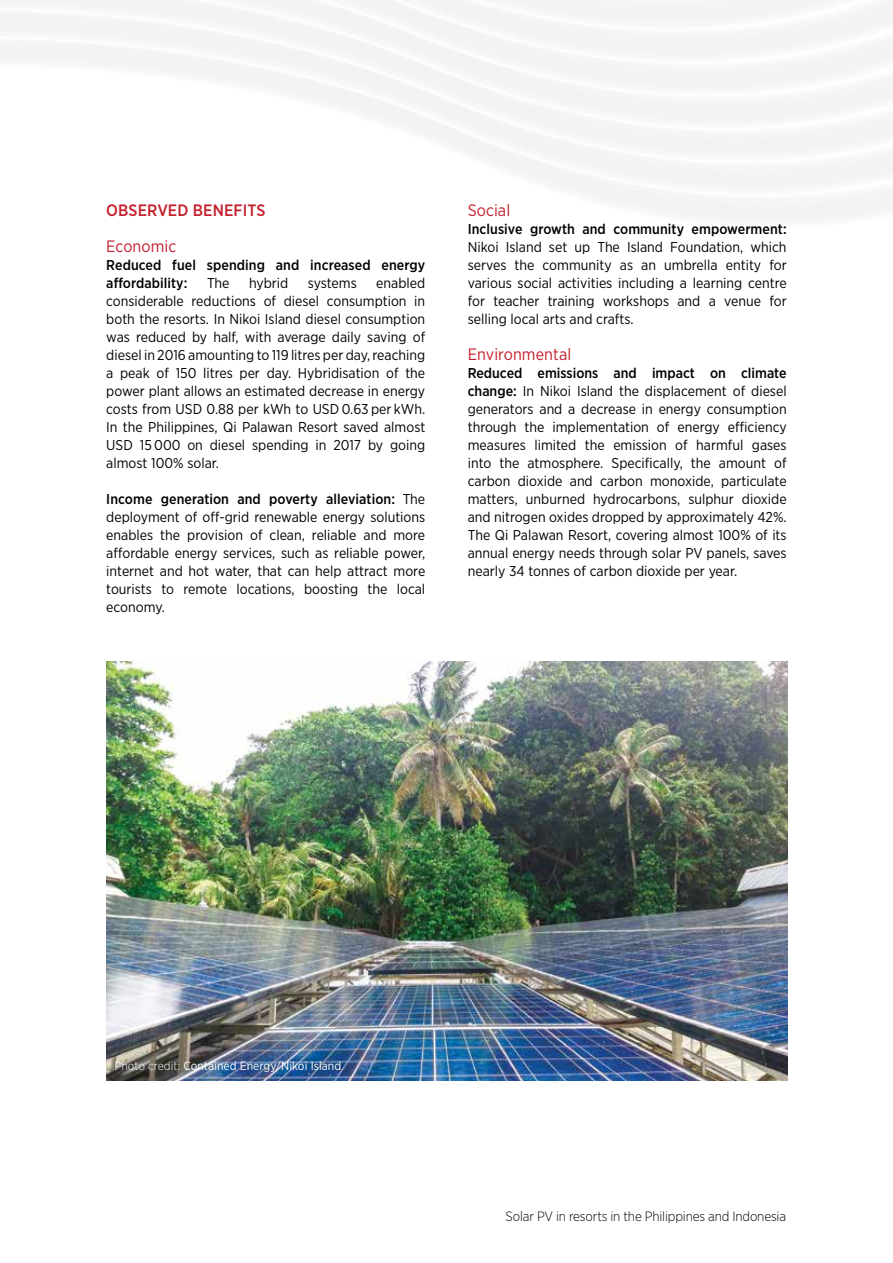
<style>
.page{position:relative;width:893px;height:1263px;background:#fff}
.page>*{position:absolute;margin:0;border:0;box-sizing:border-box;transform-origin:0 0}
.t1{font:16.5px "Gotham Narrow";letter-spacing:.005em;color:#c4202d}
.t2{font:500 16.5px "Gotham Narrow";letter-spacing:.005em;color:#c4202d}
.t3{font:14.25px/18px "Gotham Narrow";color:#000;text-align:justify}
.t4{font:500 14.25px/18px "Gotham Narrow";letter-spacing:.005em;color:#000}
.t5{font:300 13.5px "Gotham Narrow";letter-spacing:-.01em;color:#000}
.t6{font:12px "Gotham Narrow";letter-spacing:.005em;color:#fff}
.s1{font-weight:500}
.s2{font-weight:300}
</style>
<div class="page">
<img style="left:0;top:0;width:893px;height:1081px">
<img style="left:106px;top:662px;width:681px;height:418px">
<p class="t2" style="left:106px;top:200px;width:161px">OBSERVED BENEFITS</p>
<p class="t1" style="left:106px;top:236px;width:72px">Economic</p>
<p class="t4" style="left:106px;top:256px;width:320px">Reduced fuel spending and increased energy affordability:</p>
<p class="t3" style="left:106px;top:274px;width:320px;text-indent:270px">enabled considerable reductions of diesel consumption in both the resorts. In Nikoi Island diesel consumption was reduced by half, with average daily saving of diesel in 2016 amounting to 119 litres per day, reaching a peak of 150 litres per day. Hybridisation of the power plant allows an estimated decrease in energy costs from USD 0.88 per kWh to USD 0.63 per kWh.<br>In the Philippines, Qi Palawan Resort saved almost USD 15 000 on diesel spending in 2017 by going almost 100% solar.</p>
<p class="t3" style="left:106px;top:490px;width:320px"><span class="s1">Income generation and poverty alleviation:</span> The deployment of off-grid renewable energy solutions enables the provision of clean, reliable and more affordable energy services, such as reliable power, internet and hot water, that can help attract more tourists to remote locations, boosting the local economy.</p>
<p class="t3" style="left:207px;top:274px;width:24px">The</p>
<p class="t3" style="left:249px;top:274px;width:41px">hybrid</p>
<p class="t3" style="left:308px;top:274px;width:50px">systems</p>
<p class="t1" style="left:468px;top:200px;width:44px">Social</p>
<p class="t4" style="left:468px;top:220px;width:320px">Inclusive growth and community empowerment:</p>
<p class="t3" style="left:468px;top:238px;width:320px">Nikoi Island set up The Island Foundation, which serves the community as an umbrella entity for various social activities including a learning centre for teacher training workshops and a venue for selling local arts and crafts.</p>
<p class="t1" style="left:468px;top:344px;width:105px">Environmental</p>
<p class="t3" style="left:468px;top:364px;width:320px"><span class="s1">Reduced emissions and impact on climate change:</span> In Nikoi Island the displacement of diesel generators and a decrease in energy consumption through the implementation of energy efficiency measures limited the emission of harmful gases into the atmosphere. Specifically, the amount of carbon dioxide and carbon monoxide, particulate matters, unburned hydrocarbons, sulphur dioxide and nitrogen oxides dropped by approximately 42%.<br>The Qi Palawan Resort, covering almost 100% of its annual energy needs through solar PV panels, saves nearly 34 tonnes of carbon dioxide per year.</p>
<p class="t6" style="left:114px;top:1058px;width:228px"><span class="s2">Photo credit:</span> Contained Energy/Nikoi Island</p>
<p class="t5" style="left:505px;top:1207px;width:282px">Solar PV in resorts in the Philippines and Indonesia</p>
</div>
